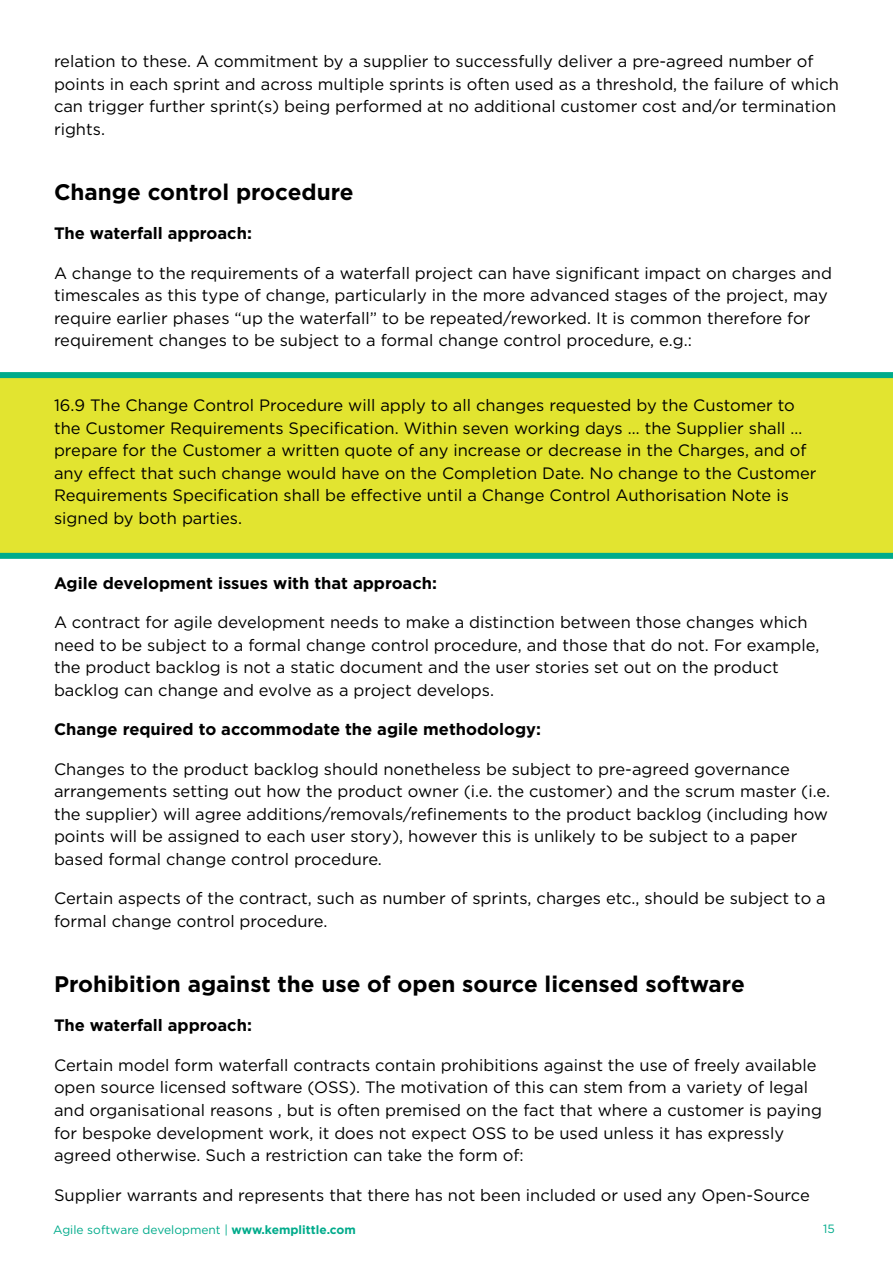
<style>
.page{position:relative;width:893px;height:1263px;background:#fff}
.page>*{position:absolute;margin:0;border:0;box-sizing:border-box;transform-origin:0 0}
.t1{font:700 22.5px "Gotham";color:#000}
.t2{font:16.5px/22.5px "Gotham";color:#000}
.t3{font:700 16.5px "Gotham";color:#000}
.t4{font:12px "Gotham";color:#00ab8b}
.s1{font-weight:700}
</style>
<div class="page">
<svg style="left:0;top:372px;width:893px;height:187px;background:#d3e036"></svg>
<p class="t2" style="left:54px;top:50px;width:786px">relation to these. A commitment by a supplier to successfully deliver a pre-agreed number of points in each sprint and across multiple sprints is often used as a threshold, the failure of which can trigger further sprint(s) being performed at no additional customer cost and/or termination rights.</p>
<h1 class="t1" style="left:54px;top:177px;width:301px">Change control procedure</h1>
<p class="t3" style="left:54px;top:222px;width:199px">The waterfall approach:</p>
<p class="t2" style="left:54px;top:261px;width:779px">A change to the requirements of a waterfall project can have significant impact on charges and timescales as this type of change, particularly in the more advanced stages of the project, may require earlier phases “up the waterfall” to be repeated/reworked. It is common therefore for requirement changes to be subject to a formal change control procedure, e.g.:</p>
<p class="t2" style="left:54px;top:394px;width:764px">16.9 The Change Control Procedure will apply to all changes requested by the Customer to the Customer Requirements Specification. Within seven working days … the Supplier shall … prepare for the Customer a written quote of any increase or decrease in the Charges, and of any effect that such change would have on the Completion Date. No change to the Customer Requirements Specification shall be effective until a Change Control Authorisation Note is signed by both parties.</p>
<p class="t3" style="left:54px;top:572px;width:384px">Agile development issues with that approach:</p>
<p class="t2" style="left:54px;top:611px;width:767px">A contract for agile development needs to make a distinction between those changes which need to be subject to a formal change control procedure, and those that do not. For example, the product backlog is not a static document and the user stories set out on the product backlog can change and evolve as a project develops.</p>
<p class="t3" style="left:54px;top:719px;width:489px">Change required to accommodate the agile methodology:</p>
<p class="t2" style="left:54px;top:757px;width:778px">Changes to the product backlog should nonetheless be subject to pre-agreed governance arrangements setting out how the product owner (i.e. the customer) and the scrum master (i.e. the supplier) will agree additions/removals/refinements to the product backlog (including how points will be assigned to each user story), however this is unlikely to be subject to a paper based formal change control procedure.</p>
<p class="t2" style="left:54px;top:887px;width:773px">Certain aspects of the contract, such as number of sprints, charges etc., should be subject to a formal change control procedure.</p>
<h1 class="t1" style="left:54px;top:969px;width:692px">Prohibition against the use of open source licensed software</h1>
<p class="t3" style="left:54px;top:1015px;width:199px">The waterfall approach:</p>
<p class="t2" style="left:54px;top:1053px;width:769px">Certain model form waterfall contracts contain prohibitions against the use of freely available open source licensed software (OSS). The motivation of this can stem from a variety of legal and organisational reasons , but is often premised on the fact that where a customer is paying for bespoke development work, it does not expect OSS to be used unless it has expressly agreed otherwise. Such a restriction can take the form of:</p>
<p class="t2" style="left:54px;top:1183px;width:757px">Supplier warrants and represents that there has not been included or used any Open-Source</p>
<p class="t4" style="left:53px;top:1222px;width:304px">Agile software development | <span class="s1">www.kemplittle.com</span></p>
<p class="t4" style="left:823px;top:1221px;width:13px">15</p>
</div>
